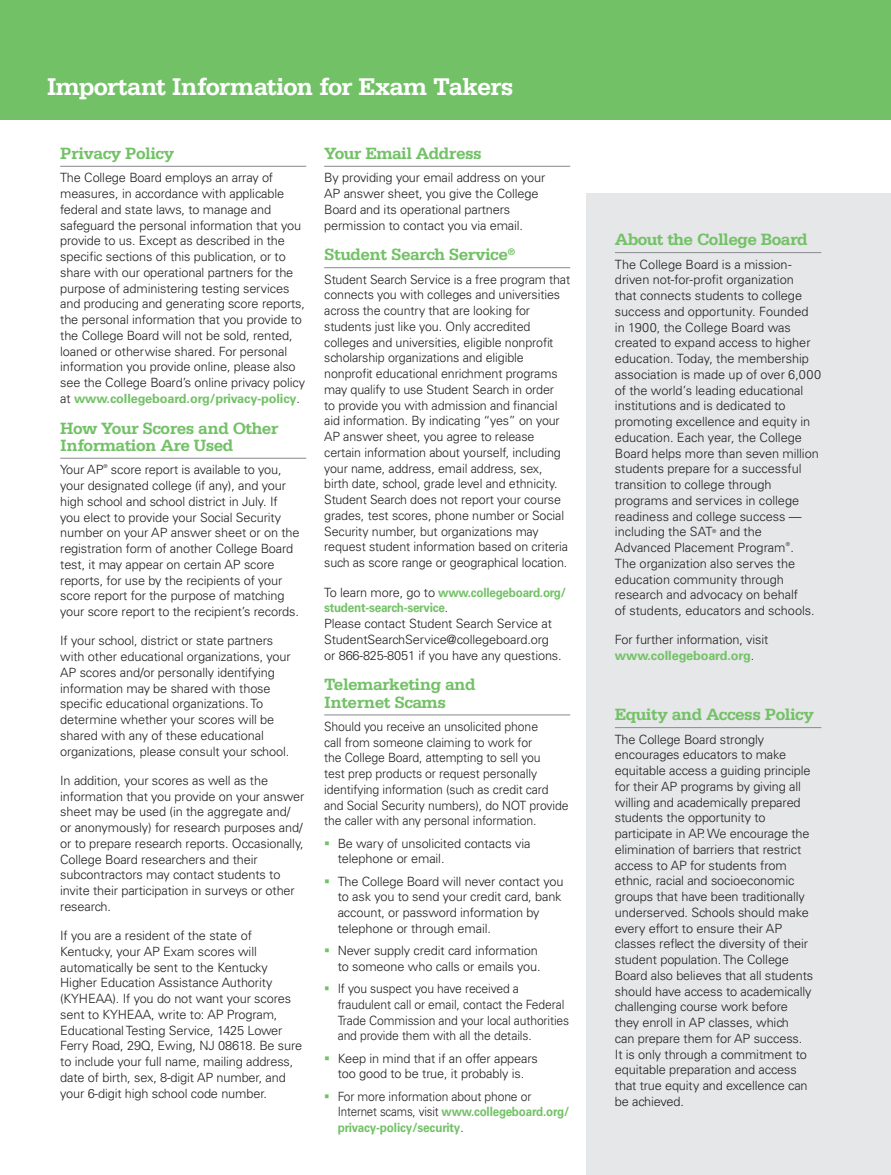
<style>
.page{position:relative;width:891px;height:1175px;background:#fff}
.page>*{position:absolute;margin:0;border:0;box-sizing:border-box;transform-origin:0 0}
.t1{font:700 25.5px "Serifa Std";letter-spacing:-.04em;color:#fff}
.t2{font:700 17.25px/17.2px "Serifa Std";letter-spacing:-.03em;color:#73c167}
.t3{font:300 12.75px/15.8px "Univers LT Std";letter-spacing:-.01em;color:#231f20}
.t4{font:300 12.75px/15.8px "Univers LT Std";letter-spacing:-.01em;color:#231f20;scale:.96 1}
.t5{font:300 12.75px/15.8px "Univers LT Std";letter-spacing:-.01em;color:#231f20;scale:.95 1}
.t6{font:300 5.25px "Univers LT Std";color:#231f20}
.s1{font-weight:700;color:#73c167}
</style>
<div class="page">
<div style="left:0;top:0;width:891px;height:119px;background:#73c167"></div>
<div style="left:587px;top:194px;width:304px;height:980px;background:#e6e7e8"></div>
<hr style="left:60px;top:166px;width:246px;height:1px;background:#939598">
<hr style="left:60px;top:458px;width:246px;height:1px;background:#939598">
<hr style="left:324px;top:166px;width:246px;height:1px;background:#939598">
<hr style="left:324px;top:267px;width:246px;height:1px;background:#939598">
<hr style="left:324px;top:714px;width:246px;height:1px;background:#939598">
<hr style="left:615px;top:252px;width:206px;height:1px;background:#939598">
<hr style="left:615px;top:727px;width:206px;height:1px;background:#939598">
<h1 class="t1" style="left:47px;top:72px;width:468px">Important Information for Exam Takers</h1>
<h2 class="t2" style="left:60px;top:145px;width:116px">Privacy Policy</h2>
<p class="t3" style="left:60px;top:170px;width:246px">The College Board employs an array of measures, in accordance with applicable federal and state laws, to manage and safeguard the personal information that you provide to us. Except as described in the specific sections of this publication, or to share with our operational partners for the purpose of administering testing services and producing and generating score reports, the personal information that you provide to the College Board will not be sold, rented, loaned or otherwise shared. For personal information you provide online, please also see the College Board’s online privacy policy at <span class="s1">www.collegeboard.org/privacy-policy</span>.</p>
<h2 class="t2" style="left:60px;top:419px;width:220px">How Your Scores and Other<br>Information Are Used</h2>
<p class="t3" style="left:60px;top:462px;width:45px">Your AP</p>
<p class="t6" style="left:103px;top:463px;width:6px">®</p>
<p class="t3" style="left:60px;top:462px;width:241px;text-indent:51px">score report is available to you, your designated college (if any), and your high school and school district in July. If you elect to provide your Social Security number on your AP answer sheet or on the registration form of another College Board test, it may appear on certain AP score reports, for use by the recipients of your score report for the purpose of matching your score report to the recipient’s records.</p>
<p class="t3" style="left:60px;top:633px;width:232px">If your school, district or state partners with other educational organizations, your AP scores and/or personally identifying information may be shared with those specific educational organizations. To determine whether your scores will be shared with any of these educational organizations, please consult your school.</p>
<p class="t3" style="left:60px;top:772px;width:246px">In addition, your scores as well as the information that you provide on your answer sheet may be used (in the aggregate and/ or anonymously) for research purposes and/ or to prepare research reports. Occasionally, College Board researchers and their subcontractors may contact students to invite their participation in surveys or other research.</p>
<p class="t3" style="left:60px;top:927px;width:244px">If you are a resident of the state of Kentucky, your AP Exam scores will automatically be sent to the Kentucky Higher Education Assistance Authority (KYHEAA). If you do not want your scores sent to KYHEAA, write to: AP Program, Educational Testing Service, 1425 Lower Ferry Road, 29Q, Ewing, NJ 08618. Be sure to include your full name, mailing address, date of birth, sex, 8-digit AP number, and your 6-digit high school code number.</p>
<h2 class="t2" style="left:324px;top:145px;width:159px">Your Email Address</h2>
<p class="t3" style="left:324px;top:170px;width:223px">By providing your email address on your AP answer sheet, you give the College Board and its operational partners permission to contact you via email.</p>
<h2 class="t2" style="left:324px;top:246px;width:193px">Student Search Service<sup>®</sup></h2>
<p class="t3" style="left:324px;top:271px;width:248px">Student Search Service is a free program that connects you with colleges and universities across the country that are looking for students just like you. Only accredited colleges and universities, eligible nonprofit scholarship organizations and eligible nonprofit educational enrichment programs may qualify to use Student Search in order<br>to provide you with admission and financial aid information. By indicating “yes” on your AP answer sheet, you agree to release certain information about yourself, including your name, address, email address, sex, birth date, school, grade level and ethnicity.<br>Student Search does not report your course grades, test scores, phone number or Social Security number, but organizations may request student information based on criteria such as score range or geographical location.</p>
<p class="t3" style="left:324px;top:584px;width:243px">To learn more, go to <span class="s1">www.collegeboard.org/ student-search-service</span>.<br>Please contact Student Search Service at StudentSearchService@collegeboard.org<br>or 866-825-8051 if you have any questions.</p>
<h2 class="t2" style="left:324px;top:676px;width:153px">Telemarketing and<br>Internet Scams</h2>
<p class="t4" style="left:324px;top:718px;width:256px">Should you receive an unsolicited phone<br>call from someone claiming to work for<br>the College Board, attempting to sell you<br>test prep products or request personally identifying information (such as credit card and Social Security numbers), do NOT provide the caller with any personal information.</p>
<p class="t3" style="left:338px;top:835px;width:194px">Be wary of unsolicited contacts via telephone or email.</p>
<p class="t3" style="left:338px;top:873px;width:227px">The College Board will never contact you to ask you to send your credit card, bank account, or password information by telephone or through email.</p>
<p class="t3" style="left:338px;top:942px;width:205px">Never supply credit card information to someone who calls or emails you.</p>
<p class="t5" style="left:338px;top:980px;width:245px">If you suspect you have received a fraudulent call or email, contact the Federal Trade Commission and your local authorities and provide them with all the details.</p>
<p class="t3" style="left:338px;top:1050px;width:202px">Keep in mind that if an offer appears too good to be true, it probably is.</p>
<p class="t5" style="left:338px;top:1088px;width:245px">For more information about phone or<br>Internet scams, visit <span class="s1">www.collegeboard.org/ privacy-policy/security</span>.</p>
<h2 class="t2" style="left:615px;top:231px;width:194px">About the College Board</h2>
<p class="t3" style="left:615px;top:256px;width:208px">The College Board is a mission&shy;driven not-for-profit organization<br>that connects students to college success and opportunity. Founded in 1900, the College Board was created to expand access to higher education. Today, the membership association is made up of over 6,000 of the world’s leading educational institutions and is dedicated to promoting excellence and equity in education. Each year, the College<br>Board helps more than seven million students prepare for a successful transition to college through programs and services in college readiness and college success — including the SAT</p>
<p class="t3" style="left:615px;top:524px;width:181px;text-indent:105px">and the<br>Advanced Placement Program .</p>
<p class="t6" style="left:712px;top:527px;width:6px">®</p>
<p class="t6" style="left:786px;top:541px;width:6px">®</p>
<p class="t3" style="left:615px;top:555px;width:201px">The organization also serves the education community through research and advocacy on behalf<br>of students, educators and schools.</p>
<p class="t3" style="left:615px;top:632px;width:155px">For further information, visit <span class="s1">www.collegeboard.org</span>.</p>
<h2 class="t2" style="left:615px;top:706px;width:200px">Equity and Access Policy</h2>
<p class="t3" style="left:615px;top:731px;width:200px">The College Board strongly encourages educators to make equitable access a guiding principle for their AP programs by giving all willing and academically prepared students the opportunity to participate in AP. We encourage the elimination of barriers that restrict access to AP for students from ethnic, racial and socioeconomic groups that have been traditionally underserved. Schools should make every effort to ensure their AP classes reflect the diversity of their student population. The College<br>Board also believes that all students should have access to academically challenging course work before they enroll in AP classes, which<br>can prepare them for AP success.<br>It is only through a commitment to equitable preparation and access that true equity and excellence can be achieved.</p>
</div>
